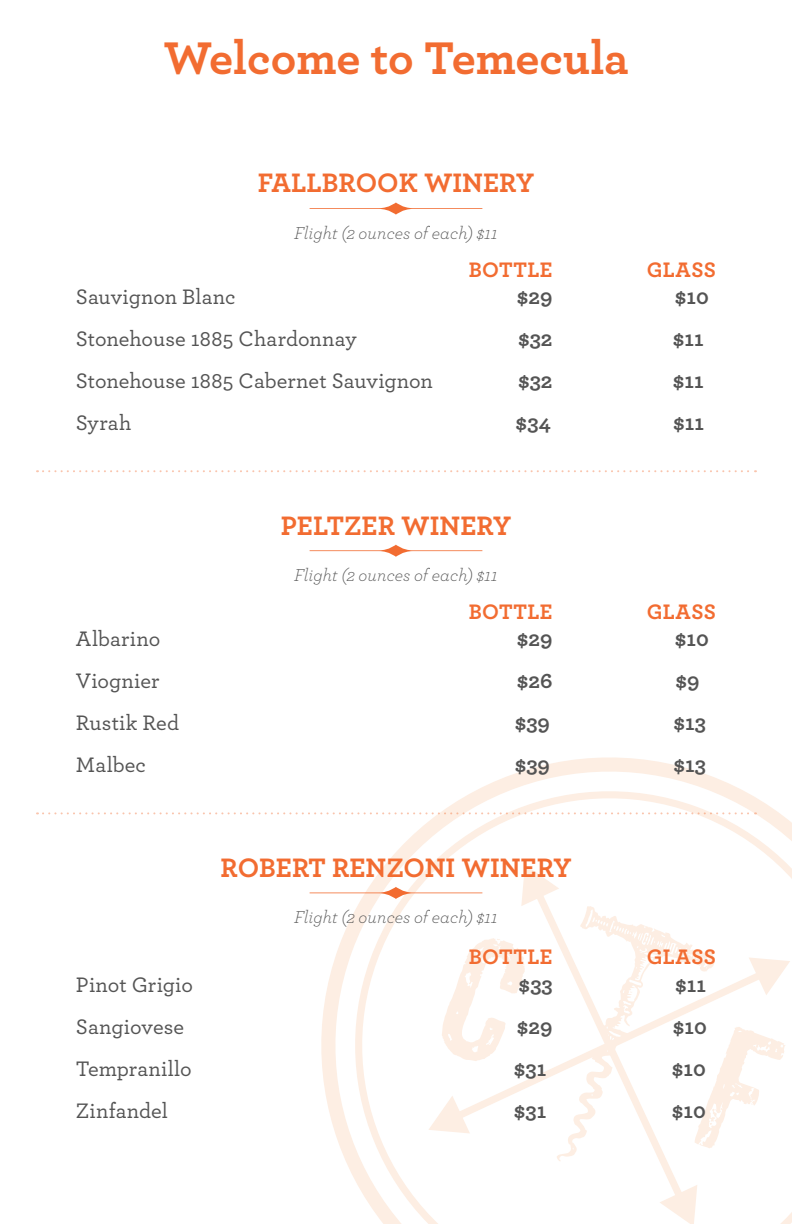
<style>
.page{position:relative;width:792px;height:1224px;background:#fff}
.page>*{position:absolute;margin:0;border:0;box-sizing:border-box;transform-origin:0 0}
.t1{font:700 48px "Archer";letter-spacing:-.005em;color:#f26c31}
.t2{font:700 28px "Archer";color:#f26c31}
.t3{font:500 22px/42px "Archer";color:#545454}
.t4{font:700 22px/42px "Archer";color:#545454;text-align:justify}
.t5{font:700 22px "Archer";letter-spacing:.015em;color:#f26c31}
.t6{font:italic 300 18px "Archer";letter-spacing:.005em;color:#545454}
</style>
<div class="page">
<svg style="left:323px;top:759px;width:469px;height:465px"></svg>
<svg style="left:525px;top:870px;width:169px;height:351px"></svg>
<svg style="left:521px;top:865px;width:38px;height:41px"></svg>
<svg style="left:659px;top:1185px;width:38px;height:39px"></svg>
<svg style="left:434px;top:961px;width:351px;height:169px"></svg>
<svg style="left:749px;top:957px;width:41px;height:38px"></svg>
<svg style="left:428px;top:1096px;width:42px;height:37px"></svg>
<svg style="left:715px;top:1027px;width:71px;height:121px"></svg>
<svg style="left:557px;top:906px;width:158px;height:255px"></svg>
<svg style="left:690px;top:952px;width:3px;height:6px"></svg>
<svg style="left:632px;top:931px;width:7px;height:9px"></svg>
<svg style="left:700px;top:956px;width:4px;height:7px"></svg>
<svg style="left:670px;top:944px;width:4px;height:9px"></svg>
<svg style="left:442px;top:938px;width:83px;height:123px"></svg>
<svg style="left:310px;top:202px;width:172px;height:13px"></svg>
<svg style="left:310px;top:545px;width:172px;height:12px"></svg>
<svg style="left:310px;top:887px;width:172px;height:12px"></svg>
<svg style="left:37px;top:470px;width:719px;height:2px"></svg>
<svg style="left:37px;top:812px;width:719px;height:2px"></svg>
<h1 class="t1" style="left:164px;top:21px;width:467px">Welcome to Temecula</h1>
<p class="t2" style="left:258px;top:161px;width:278px">FALLBROOK WINERY</p>
<p class="t6" style="left:294px;top:221px;width:205px">Flight (2 ounces of each) $11</p>
<p class="t3" style="left:76px;top:275px;width:358px">Sauvignon Blanc<br>Stonehouse 1885 Chardonnay<br>Stonehouse 1885 Cabernet Sauvignon<br>Syrah</p>
<p class="t5" style="left:469px;top:252px;width:85px">BOTTLE</p>
<p class="t4" style="left:516px;top:274px;width:38px">$29 $32 $32 $34</p>
<p class="t2" style="left:281px;top:503px;width:232px">PELTZER WINERY</p>
<p class="t6" style="left:294px;top:563px;width:205px">Flight (2 ounces of each) $11</p>
<p class="t3" style="left:76px;top:617px;width:105px">Albarino<br>Viognier<br>Rustik Red<br>Malbec</p>
<p class="t5" style="left:469px;top:594px;width:85px">BOTTLE</p>
<p class="t4" style="left:515px;top:617px;width:39px">$29 $26 $39 $39</p>
<p class="t3" style="left:76px;top:962px;width:118px">Pinot Grigio<br>Sangiovese<br>Tempranillo<br>Zinfandel</p>
<p class="t2" style="left:220px;top:845px;width:353px">ROBERT RENZONI WINERY</p>
<p class="t6" style="left:294px;top:905px;width:205px">Flight (2 ounces of each) $11</p>
<p class="t5" style="left:469px;top:940px;width:85px">BOTTLE</p>
<p class="t4" style="left:514px;top:962px;width:40px;text-align:left">$33 $29 $31 $31</p>
<p class="t5" style="left:647px;top:252px;width:71px">GLASS</p>
<p class="t4" style="left:673px;top:275px;width:38px;text-align:left">$10 $11 $11 $11</p>
<p class="t5" style="left:647px;top:594px;width:71px">GLASS</p>
<p class="t4" style="left:674px;top:617px;width:37px;text-align:left">$10 $9 $13 $13</p>
<p class="t5" style="left:647px;top:940px;width:71px">GLASS</p>
<p class="t4" style="left:672px;top:962px;width:37px">$11 $10 $10 $10</p>
</div>
